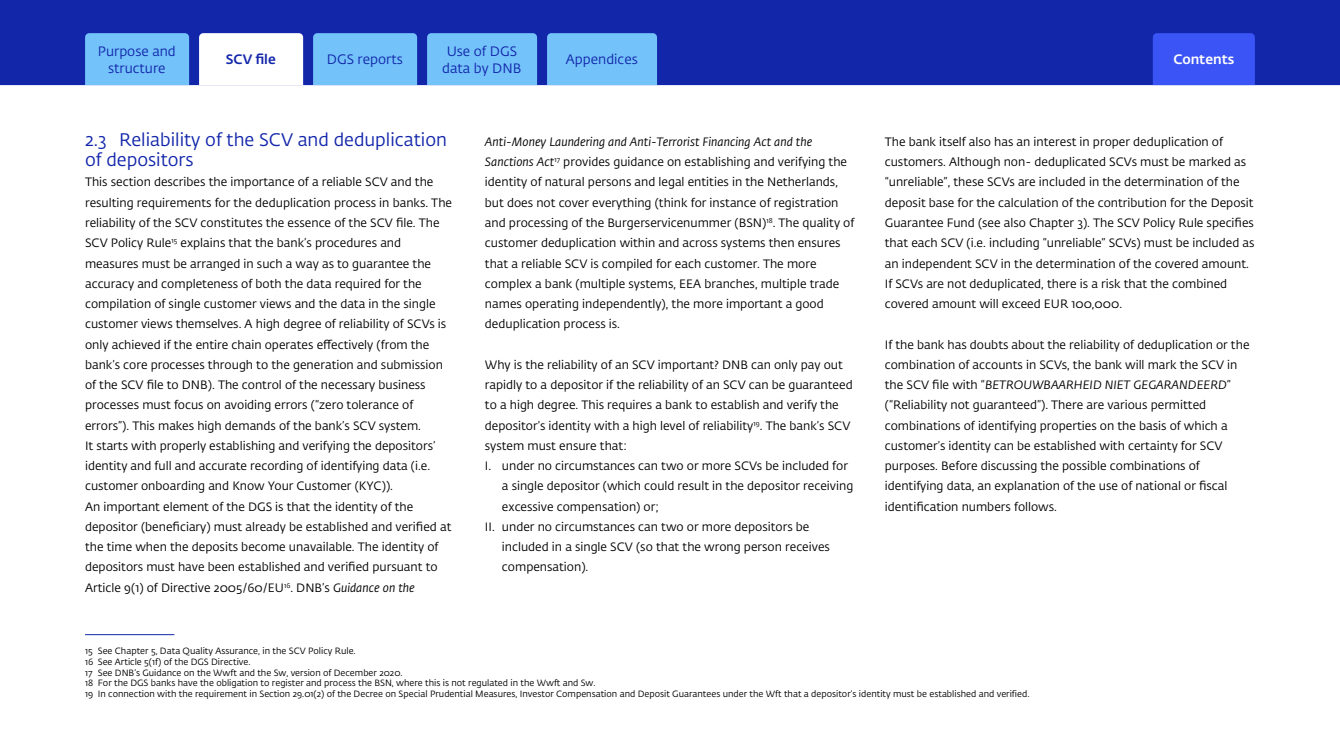
<style>
.page{position:relative;width:1340px;height:754px;background:#fff}
.page>*{position:absolute;margin:0;border:0;box-sizing:border-box;transform-origin:0 0}
.H3_Paragraafkop{font:18px/20.2px "DNB Fedra";color:#1226aa}
.t1{font:13.5px/16.5px "DNB Fedra";color:#1226aa;text-align:center}
.t2{font:500 13.5px "DNB Fedra";color:#fff}
.t3{font:500 13.5px "DNB Fedra";color:#1226aa}
.P_Broodtekst{font:12px/20.2px "DNB Fedra";color:#000}
.Voetnoot{font:9px "DNB Fedra";color:#000}
.s1{font-style:italic}
</style>
<div class="page">
<div style="left:0;top:0;width:1339px;height:85px;background:#1226aa"></div>
<div style="left:1152px;top:33px;width:102px;height:52px;background:#3b54f5"></div>
<div style="left:313px;top:33px;width:104px;height:52px;background:#73c2fa"></div>
<div style="left:427px;top:33px;width:110px;height:52px;background:#73c2fa"></div>
<div style="left:547px;top:33px;width:110px;height:52px;background:#73c2fa"></div>
<div style="left:85px;top:33px;width:104px;height:52px;background:#73c2fa"></div>
<svg style="left:199px;top:33px;width:104px;height:52px"></svg>
<hr style="left:85px;top:634px;width:89px;height:1px;background:#1226aa">
<p class="t1" style="left:98px;top:43px;width:79px">Purpose and structure</p>
<p class="t3" style="left:226px;top:51px;width:51px">SCV file</p>
<p class="t1" style="left:442px;top:43px;width:81px">Use of DGS data by DNB</p>
<p class="t1" style="left:566px;top:52px;width:73px">Appendices</p>
<p class="t1" style="left:327px;top:52px;width:77px">DGS reports</p>
<p class="t2" style="left:1173px;top:51px;width:62px">Contents</p>
<h3 class="H3_Paragraafkop" style="left:85px;top:130px;width:363px">2.3 Reliability of the SCV and deduplication of depositors</h3>
<p class="P_Broodtekst" style="left:85px;top:172px;width:368px">This section describes the importance of a reliable SCV and the resulting requirements for the deduplication process in banks. The reliability of the SCV constitutes the essence of the SCV file. The SCV Policy Rule<sup>15</sup> explains that the bank’s procedures and measures must be arranged in such a way as to guarantee the accuracy and completeness of both the data required for the compilation of single customer views and the data in the single customer views themselves. A high degree of reliability of SCVs is only achieved if the entire chain operates effectively (from the bank’s core processes through to the generation and submission of the SCV file to DNB). The control of the necessary business processes must focus on avoiding errors (“zero tolerance of errors”). This makes high demands of the bank’s SCV system.<br>It starts with properly establishing and verifying the depositors’ identity and full and accurate recording of identifying data (i.e. customer onboarding and Know Your Customer (KYC)).<br>An important element of the DGS is that the identity of the depositor (beneficiary) must already be established and verified at the time when the deposits become unavailable. The identity of depositors must have been established and verified pursuant to Article 9(1) of Directive 2005/60/EU<sup>16</sup>. DNB’s <span class="s1">Guidance on the</span></p>
<p class="P_Broodtekst" style="left:485px;top:132px;width:371px"><span class="s1">Anti-Money Laundering and Anti-Terrorist Financing Act and the Sanctions Act</span><sup>17</sup> provides guidance on establishing and verifying the identity of natural persons and legal entities in the Netherlands, but does not cover everything (think for instance of registration and processing of the Burgerservicenummer (BSN)<sup>18</sup>. The quality of customer deduplication within and across systems then ensures that a reliable SCV is compiled for each customer. The more complex a bank (multiple systems, EEA branches, multiple trade names operating independently), the more important a good deduplication process is.</p>
<p class="P_Broodtekst" style="left:485px;top:354px;width:369px">Why is the reliability of an SCV important? DNB can only pay out rapidly to a depositor if the reliability of an SCV can be guaranteed to a high degree. This requires a bank to establish and verify the depositor’s identity with a high level of reliability<sup>19</sup>. The bank’s SCV system must ensure that:</p>
<p class="P_Broodtekst" style="left:502px;top:456px;width:353px;text-indent:-17px">I. under no circumstances can two or more SCVs be included for a single depositor (which could result in the depositor receiving excessive compensation) or;</p>
<p class="P_Broodtekst" style="left:502px;top:516px;width:329px;text-indent:-17px">II. under no circumstances can two or more depositors be included in a single SCV (so that the wrong person receives compensation).</p>
<p class="P_Broodtekst" style="left:884px;top:132px;width:371px">The bank itself also has an interest in proper deduplication of customers. Although non- deduplicated SCVs must be marked as “unreliable”, these SCVs are included in the determination of the deposit base for the calculation of the contribution for the Deposit Guarantee Fund (see also Chapter 3). The SCV Policy Rule specifies that each SCV (i.e. including “unreliable” SCVs) must be included as an independent SCV in the determination of the covered amount.</p>
<p class="P_Broodtekst" style="left:884px;top:273px;width:344px">If SCVs are not deduplicated, there is a risk that the combined covered amount will exceed EUR 100,000.</p>
<p class="P_Broodtekst" style="left:884px;top:334px;width:366px">If the bank has doubts about the reliability of deduplication or the combination of accounts in SCVs, the bank will mark the SCV in the SCV file with “<span class="s1">BETROUWBAARHEID NIET GEGARANDEERD</span>”</p>
<p class="P_Broodtekst" style="left:884px;top:395px;width:344px">(“Reliability not guaranteed”). There are various permitted combinations of identifying properties on the basis of which a customer’s identity can be established with certainty for SCV purposes. Before discussing the possible combinations of identifying data, an explanation of the use of national or fiscal identification numbers follows.</p>
<p class="Voetnoot" style="left:85px;top:645px;width:272px">15 See Chapter 5, Data Quality Assurance, in the SCV Policy Rule.</p>
<p class="Voetnoot" style="left:85px;top:656px;width:167px">16 See Article 5(1f) of the DGS Directive.</p>
<p class="Voetnoot" style="left:85px;top:666px;width:319px">17 See DNB’s Guidance on the Wwft and the Sw, version of December 2020.</p>
<p class="Voetnoot" style="left:85px;top:677px;width:512px">18 For the DGS banks have the obligation to register and process the BSN, where this is not regulated in the Wwft and Sw.</p>
<p class="Voetnoot" style="left:85px;top:688px;width:945px">19 In connection with the requirement in Section 29.01(2) of the Decree on Special Prudential Measures, Investor Compensation and Deposit Guarantees under the Wft that a depositor’s identity must be established and verified.</p>
</div>
